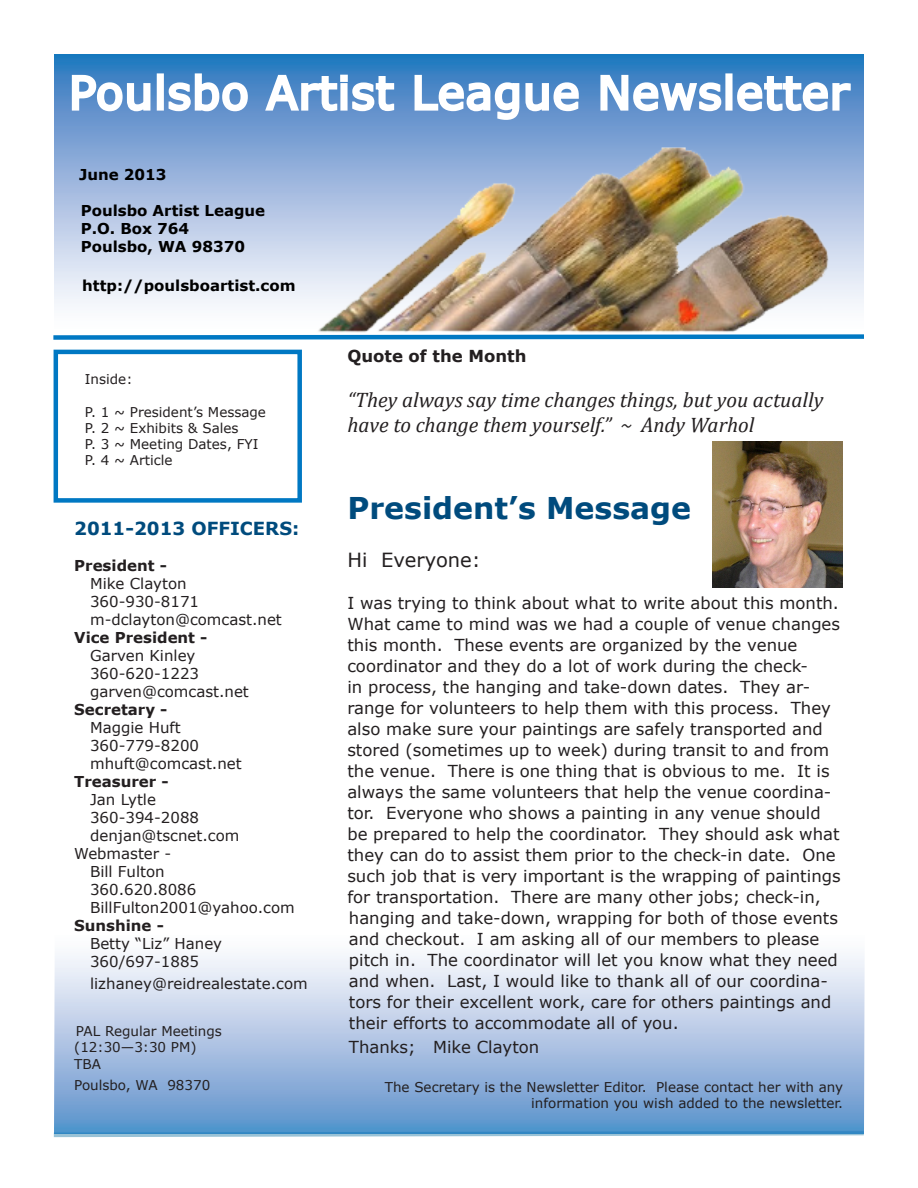
<style>
.page{position:relative;width:918px;height:1188px;background:#fff}
.page>*{position:absolute;margin:0;border:0;box-sizing:border-box;transform-origin:0 0}
.t1{font:45px "Verdana";letter-spacing:.025em;color:#fff}
.t2{font:700 30px "Verdana";color:#004b7d}
.t3{font:italic 21px/25.2px "Cambria";color:#231f20}
.t4{font:19.5px "Verdana";color:#231f20}
.t5{font:700 18px "Verdana";color:#004b7d}
.t6{font:16.5px/21px "Verdana";color:#231f20}
.t7{font:700 16.5px "Verdana";color:#231f20}
.t8{font:15px/18px "Verdana";color:#231f20}
.t9{font:700 15px/18px "Verdana";color:#000}
.t10{font:700 15px "Verdana";color:#231f20}
.t11{font:13.5px/16.2px "Verdana";color:#231f20}
</style>
<div class="page">
<svg style="left:55px;top:55px;width:808px;height:251px;background:#88add9"></svg>
<svg style="left:70px;top:73px;width:82px;height:40px"></svg>
<div style="left:157px;top:73px;width:7px;height:38px;border:3px solid #fff"></div>
<svg style="left:166px;top:72px;width:84px;height:41px"></svg>
<svg style="left:263px;top:71px;width:76px;height:42px"></svg>
<div style="left:340px;top:75px;width:8px;height:7px;border:3px solid #fff"></div>
<div style="left:340px;top:83px;width:8px;height:28px;border:3px solid #fff"></div>
<svg style="left:350px;top:75px;width:46px;height:38px"></svg>
<svg style="left:413px;top:73px;width:167px;height:49px"></svg>
<svg style="left:599px;top:68px;width:124px;height:51px"></svg>
<div style="left:725px;top:73px;width:8px;height:38px;border:3px solid #fff"></div>
<svg style="left:735px;top:75px;width:118px;height:38px"></svg>
<img style="left:289px;top:146px;width:561px;height:186px">
<svg style="left:53px;top:332px;width:811px;height:8px"></svg>
<svg style="left:53px;top:1133px;width:811px;height:5px"></svg>
<svg style="left:54px;top:955px;width:811px;height:179px;background:#aac3e3"></svg>
<div style="left:54px;top:350px;width:248px;height:153px;background:#fff;border:4px solid #0078c3"></div>
<img style="left:712px;top:441px;width:131px;height:146px">
<h1 class="t1" style="left:69px;top:64px;width:782px">Poulsbo Artist League Newsletter</h1>
<p class="t9" style="left:79px;top:165px;width:89px">June 2013</p>
<p class="t9" style="left:81px;top:201px;width:186px">Poulsbo Artist League<br>P.O. Box 764<br>Poulsbo, WA 98370</p>
<p class="t9" style="left:82px;top:276px;width:215px">http://poulsboartist.com</p>
<p class="t11" style="left:85px;top:371px;width:49px">Inside:</p>
<p class="t11" style="left:85px;top:403px;width:183px">P. 1 ~ President’s Message<br>P. 2 ~ Exhibits &amp; Sales<br>P. 3 ~ Meeting Dates, FYI<br>P. 4 ~ Article</p>
<p class="t7" style="left:347px;top:346px;width:181px">Quote of the Month</p>
<p class="t3" style="left:347px;top:387px;width:478px">“They always say time changes things, but you actually have to change them yourself.” ~ Andy Warhol</p>
<h2 class="t2" style="left:347px;top:489px;width:345px">President’s Message</h2>
<p class="t4" style="left:347px;top:548px;width:135px">Hi Everyone:</p>
<p class="t6" style="left:347px;top:592px;width:495px">I was trying to think about what to write about this month.<br>What came to mind was we had a couple of venue changes this month. These events are organized by the venue coordinator and they do a lot of work during the check-<br>in process, the hanging and take-down dates. They ar&shy;range for volunteers to help them with this process. They also make sure your paintings are safely transported and stored (sometimes up to week) during transit to and from the venue. There is one thing that is obvious to me. It is always the same volunteers that help the venue coordina&shy;tor. Everyone who shows a painting in any venue should be prepared to help the coordinator. They should ask what they can do to assist them prior to the check-in date. One such job that is very important is the wrapping of paintings for transportation. There are many other jobs; check-in, hanging and take-down, wrapping for both of those events and checkout. I am asking all of our members to please pitch in. The coordinator will let you know what they need and when. Last, I would like to thank all of our coordina&shy;tors for their excellent work, care for others paintings and their efforts to accommodate all of you.</p>
<p class="t6" style="left:349px;top:1036px;width:192px">Thanks; Mike Clayton</p>
<p class="t5" style="left:74px;top:517px;width:227px">2011-2013 OFFICERS:</p>
<p class="t10" style="left:74px;top:556px;width:94px">President -</p>
<p class="t8" style="left:90px;top:574px;width:193px">Mike Clayton<br>360-930-8171 m-dclayton@comcast.net</p>
<p class="t10" style="left:74px;top:628px;width:135px">Vice President -</p>
<p class="t8" style="left:90px;top:646px;width:160px">Garven Kinley<br>360-620-1223 garven@comcast.net</p>
<p class="t10" style="left:74px;top:700px;width:95px">Secretary -</p>
<p class="t8" style="left:90px;top:718px;width:153px">Maggie Huft<br>360-779-8200 mhuft@comcast.net</p>
<p class="t10" style="left:74px;top:772px;width:96px">Treasurer -</p>
<p class="t8" style="left:90px;top:790px;width:67px">Jan Lytle</p>
<p class="t8" style="left:90px;top:808px;width:111px">360-394-2088</p>
<p class="t8" style="left:90px;top:826px;width:151px">denjan@tscnet.com</p>
<p class="t8" style="left:74px;top:844px;width:99px">Webmaster -</p>
<p class="t8" style="left:90px;top:862px;width:76px">Bill Fulton</p>
<p class="t8" style="left:90px;top:880px;width:108px">360.620.8086</p>
<p class="t8" style="left:90px;top:898px;width:206px">BillFulton2001@yahoo.com</p>
<p class="t10" style="left:74px;top:916px;width:91px">Sunshine -</p>
<p class="t8" style="left:90px;top:934px;width:134px">Betty “Liz” Haney<br>360/697-1885</p>
<p class="t8" style="left:90px;top:974px;width:219px">lizhaney@reidrealestate.com</p>
<p class="t11" style="left:74px;top:1023px;width:149px">PAL Regular Meetings (12:30—3:30 PM)<br>TBA</p>
<p class="t11" style="left:74px;top:1077px;width:138px">Poulsbo, WA 98370</p>
<p class="t11" style="left:385px;top:1079px;width:460px;text-align:right">The Secretary is the Newsletter Editor. Please contact her with any information you wish added to the newsletter.</p>
</div>
